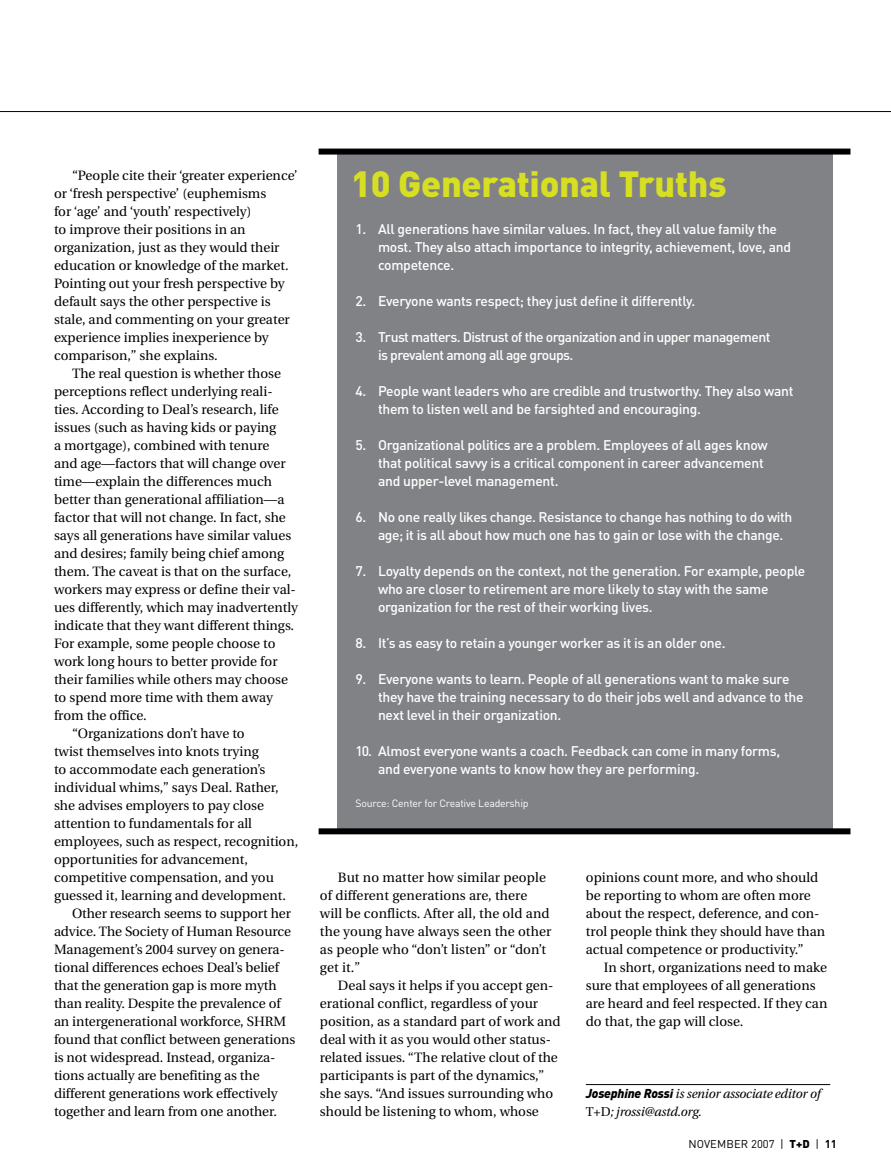
<style>
.page{position:relative;width:891px;height:1175px;background:#fff}
.page>*{position:absolute;margin:0;border:0;box-sizing:border-box;transform-origin:0 0}
.t1{font:900 36px "DINOT";letter-spacing:-.01em;color:#d7df23}
.t2{font:500 13.8px/18px "DINOT";letter-spacing:-.02em;color:#fff}
.t3{font:500 13.8px/18px "DINOT";letter-spacing:-.04em;color:#fff}
.t4{font:13.5px/18px "Utopia";color:#000}
.t5{font:italic 12.75px/18px "Utopia";letter-spacing:-.015em;color:#000}
.t6{font:11.25px "DINOT";color:#000}
.t7{font:10.5px "DINOT";letter-spacing:-.02em;color:#fff}
.s1{font-family:"DINOT";font-weight:900}
.s2{font-style:normal}
.s3{font-weight:900}
.s4{font-weight:700}
</style>
<div class="page">
<div style="left:338px;top:153px;width:495px;height:675px;background:#808285"></div>
<hr style="left:0;top:111px;width:891px;height:1px;background:#000">
<div style="left:319px;top:148px;width:531px;height:6px;background:#000"></div>
<div style="left:319px;top:828px;width:531px;height:6px;background:#000"></div>
<hr style="left:586px;top:1084px;width:244px;height:1px;background:#000">
<p class="t4" style="left:54px;top:167px;width:245px;text-indent:18px">“People cite their ‘greater experience’ or ‘fresh perspective’ (euphemisms<br>for ‘age’ and ‘youth’ respectively)<br>to improve their positions in an organization, just as they would their education or knowledge of the market.<br>Pointing out your fresh perspective by default says the other perspective is stale, and commenting on your greater experience implies inexperience by comparison,” she explains.</p>
<p class="t4" style="left:72px;top:365px;width:210px">The real question is whether those</p>
<p class="t4" style="left:54px;top:383px;width:220px">perceptions reflect underlying reali-</p>
<p class="t4" style="left:54px;top:401px;width:226px">ties. According to Deal’s research, life</p>
<p class="t4" style="left:54px;top:419px;width:224px">issues (such as having kids or paying</p>
<p class="t4" style="left:54px;top:437px;width:217px">a mortgage), combined with tenure</p>
<p class="t4" style="left:54px;top:455px;width:233px">and age—factors that will change over</p>
<p class="t4" style="left:54px;top:473px;width:220px">time—explain the differences much</p>
<p class="t4" style="left:54px;top:491px;width:232px">better than generational affiliation—a</p>
<p class="t4" style="left:54px;top:509px;width:233px">factor that will not change. In fact, she</p>
<p class="t4" style="left:54px;top:527px;width:239px">says all generations have similar values</p>
<p class="t4" style="left:54px;top:545px;width:232px">and desires; family being chief among</p>
<p class="t4" style="left:54px;top:563px;width:239px">them. The caveat is that on the surface,</p>
<p class="t4" style="left:54px;top:581px;width:243px">workers may express or define their val-</p>
<p class="t4" style="left:54px;top:599px;width:246px">ues differently, which may inadvertently</p>
<p class="t4" style="left:54px;top:617px;width:242px">indicate that they want different things.</p>
<p class="t4" style="left:54px;top:635px;width:223px">For example, some people choose to</p>
<p class="t4" style="left:54px;top:653px;width:225px">work long hours to better provide for</p>
<p class="t4" style="left:54px;top:671px;width:235px">their families while others may choose</p>
<p class="t4" style="left:54px;top:689px;width:220px">to spend more time with them away</p>
<p class="t4" style="left:54px;top:707px;width:94px">from the office.</p>
<p class="t4" style="left:72px;top:725px;width:174px">“Organizations don’t have to</p>
<p class="t4" style="left:54px;top:743px;width:206px">twist themselves into knots trying</p>
<p class="t4" style="left:54px;top:761px;width:213px">to accommodate each generation’s</p>
<p class="t4" style="left:54px;top:779px;width:226px">individual whims,” says Deal. Rather,</p>
<p class="t4" style="left:54px;top:797px;width:211px">she advises employers to pay close</p>
<p class="t4" style="left:54px;top:815px;width:199px">attention to fundamentals for all</p>
<p class="t4" style="left:54px;top:833px;width:246px">employees, such as respect, recognition,</p>
<p class="t4" style="left:54px;top:851px;width:196px">opportunities for advancement,</p>
<p class="t4" style="left:54px;top:869px;width:221px">competitive compensation, and you</p>
<p class="t4" style="left:54px;top:886px;width:233px">guessed it, learning and development.</p>
<p class="t4" style="left:72px;top:904px;width:221px">Other research seems to support her</p>
<p class="t4" style="left:54px;top:922px;width:238px">advice. The Society of Human Resource</p>
<p class="t4" style="left:54px;top:940px;width:232px">Management’s 2004 survey on genera-</p>
<p class="t4" style="left:54px;top:958px;width:227px">tional differences echoes Deal’s belief</p>
<p class="t4" style="left:54px;top:976px;width:224px">that the generation gap is more myth</p>
<p class="t4" style="left:54px;top:994px;width:228px">than reality. Despite the prevalence of</p>
<p class="t4" style="left:54px;top:1012px;width:234px">an intergenerational workforce, SHRM</p>
<p class="t4" style="left:54px;top:1030px;width:243px">found that conflict between generations</p>
<p class="t4" style="left:54px;top:1048px;width:223px">is not widespread. Instead, organiza-</p>
<p class="t4" style="left:54px;top:1066px;width:207px">tions actually are benefiting as the</p>
<p class="t4" style="left:54px;top:1084px;width:225px">different generations work effectively</p>
<p class="t4" style="left:54px;top:1102px;width:225px">together and learn from one another.</p>
<h1 class="t1" style="left:351px;top:160px;width:377px">10 Generational Truths</h1>
<p class="t2" style="left:378px;top:219px;width:415px;text-indent:-23px">1. All generations have similar values. In fact, they all value family the most. They also attach importance to integrity, achievement, love, and competence.</p>
<p class="t2" style="left:356px;top:291px;width:341px">2. Everyone wants respect; they just define it differently.</p>
<p class="t3" style="left:378px;top:327px;width:394px;text-indent:-23px">3. Trust matters. Distrust of the organization and in upper management is prevalent among all age groups.</p>
<p class="t2" style="left:378px;top:381px;width:417px;text-indent:-23px">4. People want leaders who are credible and trustworthy. They also want them to listen well and be farsighted and encouraging.</p>
<p class="t2" style="left:378px;top:435px;width:391px;text-indent:-23px">5. Organizational politics are a problem. Employees of all ages know that political savvy is a critical component in career advancement and upper-level management.</p>
<p class="t2" style="left:378px;top:507px;width:416px;text-indent:-23px">6. No one really likes change. Resistance to change has nothing to do with age; it is all about how much one has to gain or lose with the change.</p>
<p class="t2" style="left:378px;top:561px;width:429px;text-indent:-23px">7. Loyalty depends on the context, not the generation. For example, people who are closer to retirement are more likely to stay with the same organization for the rest of their working lives.</p>
<p class="t2" style="left:356px;top:633px;width:372px">8. It’s as easy to retain a younger worker as it is an older one.</p>
<p class="t2" style="left:378px;top:669px;width:427px;text-indent:-23px">9. Everyone wants to learn. People of all generations want to make sure they have the training necessary to do their jobs well and advance to the next level in their organization.</p>
<p class="t2" style="left:378px;top:741px;width:404px;text-indent:-23px">10. Almost everyone wants a coach. Feedback can come in many forms, and everyone wants to know how they are performing.</p>
<p class="t7" style="left:356px;top:795px;width:175px">Source: Center for Creative Leadership</p>
<p class="t4" style="left:320px;top:868px;width:233px;text-indent:18px">But no matter how similar people of different generations are, there will be conflicts. After all, the old and the young have always seen the other as people who “don’t listen” or “don’t get it.”</p>
<p class="t4" style="left:320px;top:976px;width:242px;text-indent:18px">Deal says it helps if you accept gen&shy;erational conflict, regardless of your position, as a standard part of work and deal with it as you would other status&shy;related issues. “The relative clout of the participants is part of the dynamics,” she says. “And issues surrounding who should be listening to whom, whose</p>
<p class="t4" style="left:586px;top:869px;width:241px">opinions count more, and who should be reporting to whom are often more about the respect, deference, and con&shy;trol people think they should have than actual competence or productivity.”</p>
<p class="t4" style="left:586px;top:959px;width:243px;text-indent:18px">In short, organizations need to make sure that employees of all generations are heard and feel respected. If they can do that, the gap will close.</p>
<p class="t5" style="left:586px;top:1085px;width:236px"><span class="s1">Josephine Rossi</span> is senior associate editor of<br><span class="s2">T+D</span>; jrossi@astd.org.</p>
<p class="t6" style="left:688px;top:1136px;width:9px">november</p>
<p class="t6" style="left:751px;top:1136px;width:87px">2007 | <span class="s3">T+D</span> | <span class="s4">11</span></p>
</div>
